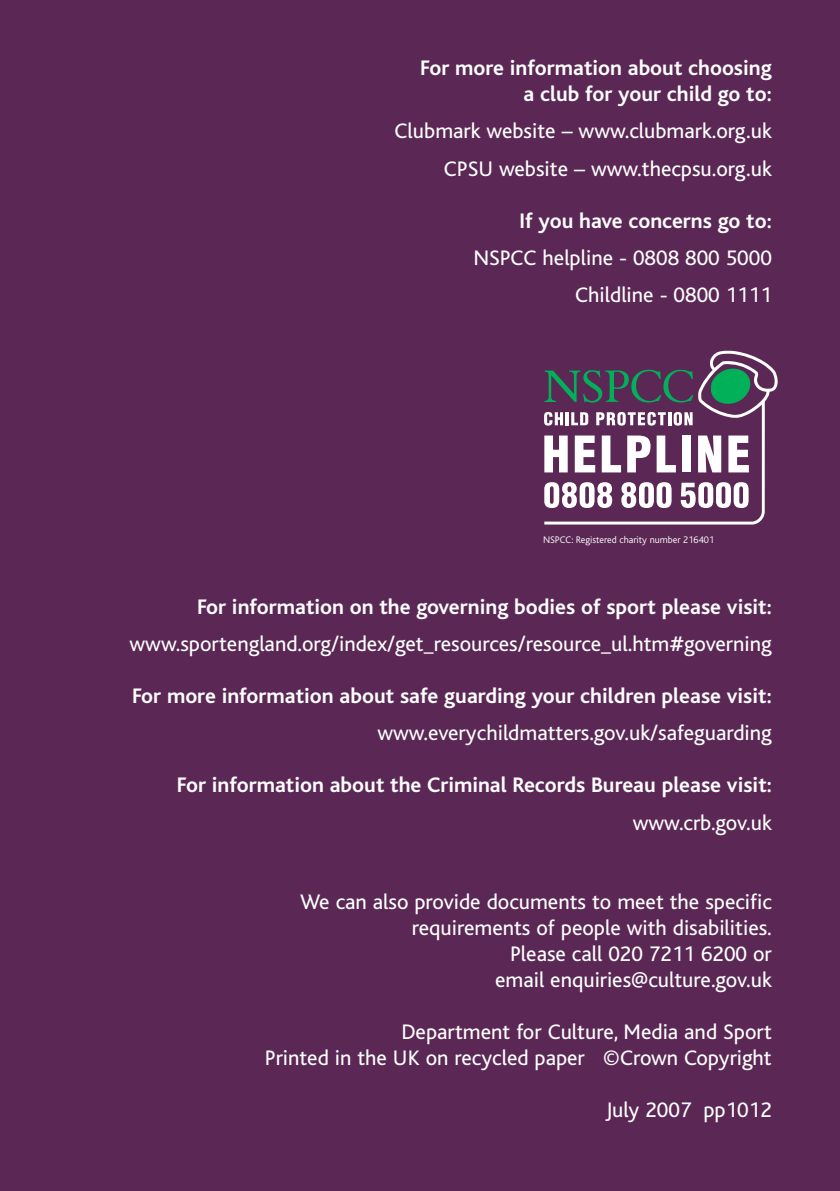
<style>
.page{position:relative;width:840px;height:1191px;background:#fff}
.page>*{position:absolute;margin:0;border:0;box-sizing:border-box;transform-origin:0 0}
.t1{font:22px/26px "Bliss";color:#fff;text-align:right}
.t2{font:700 22px/26px "Bliss";color:#fff;text-align:right}
.t3{font:300 10px "Bliss";color:#fff}
</style>
<div class="page">
<div style="left:1px;top:1px;width:838px;height:1190px;background:#5b2855"></div>
<svg style="left:544px;top:351px;width:233px;height:173px"></svg>
<svg style="left:544px;top:368px;width:148px;height:35px"></svg>
<svg style="left:544px;top:482px;width:67px;height:26px"></svg>
<svg style="left:621px;top:482px;width:50px;height:26px"></svg>
<svg style="left:680px;top:482px;width:68px;height:26px"></svg>
<svg style="left:709px;top:367px;width:43px;height:40px"></svg>
<svg style="left:544px;top:412px;width:44px;height:13px"></svg>
<svg style="left:596px;top:412px;width:96px;height:13px"></svg>
<svg style="left:544px;top:435px;width:23px;height:37px"></svg>
<svg style="left:574px;top:435px;width:21px;height:37px"></svg>
<svg style="left:601px;top:435px;width:19px;height:37px"></svg>
<svg style="left:627px;top:435px;width:23px;height:37px"></svg>
<svg style="left:656px;top:435px;width:19px;height:37px"></svg>
<div style="left:681px;top:435px;width:9px;height:37px;background:#fff"></div>
<svg style="left:697px;top:435px;width:23px;height:37px"></svg>
<svg style="left:728px;top:435px;width:20px;height:37px"></svg>
<p class="t2" style="left:420px;top:57px;width:353px">For more information about choosing a club for your child go to:</p>
<p class="t1" style="left:394px;top:114px;width:378px;line-height:37.4px">Clubmark website – www.clubmark.org.uk<br>CPSU website – www.thecpsu.org.uk</p>
<p class="t2" style="left:519px;top:209px;width:254px">If you have concerns go to:</p>
<p class="t1" style="left:473px;top:241px;width:300px;line-height:37.4px">NSPCC helpline - 0808 800 5000<br>Childline - 0800 1111</p>
<p class="t3" style="left:542px;top:536px;width:172px">NSPCC: Registered charity number 216401</p>
<p class="t2" style="left:197px;top:595px;width:576px">For information on the governing bodies of sport please visit:</p>
<p class="t1" style="left:129px;top:633px;width:643px">www.sportengland.org/index/get_resources/resource_ul.htm#governing</p>
<p class="t2" style="left:132px;top:685px;width:641px">For more information about safe guarding your children please visit:</p>
<p class="t1" style="left:377px;top:722px;width:396px">www.everychildmatters.gov.uk/safeguarding</p>
<p class="t2" style="left:177px;top:774px;width:596px">For information about the Criminal Records Bureau please visit:</p>
<p class="t1" style="left:632px;top:811px;width:140px">www.crb.gov.uk</p>
<p class="t1" style="left:300px;top:890px;width:473px">We can also provide documents to meet the specific requirements of people with disabilities.<br>Please call 020 7211 6200 or<br>email enquiries@culture.gov.uk</p>
<p class="t1" style="left:265px;top:1020px;width:508px">Department for Culture, Media and Sport<br>Printed in the UK on recycled paper ©Crown Copyright</p>
<p class="t1" style="left:605px;top:1098px;width:168px">July 2007 pp1012</p>
</div>
